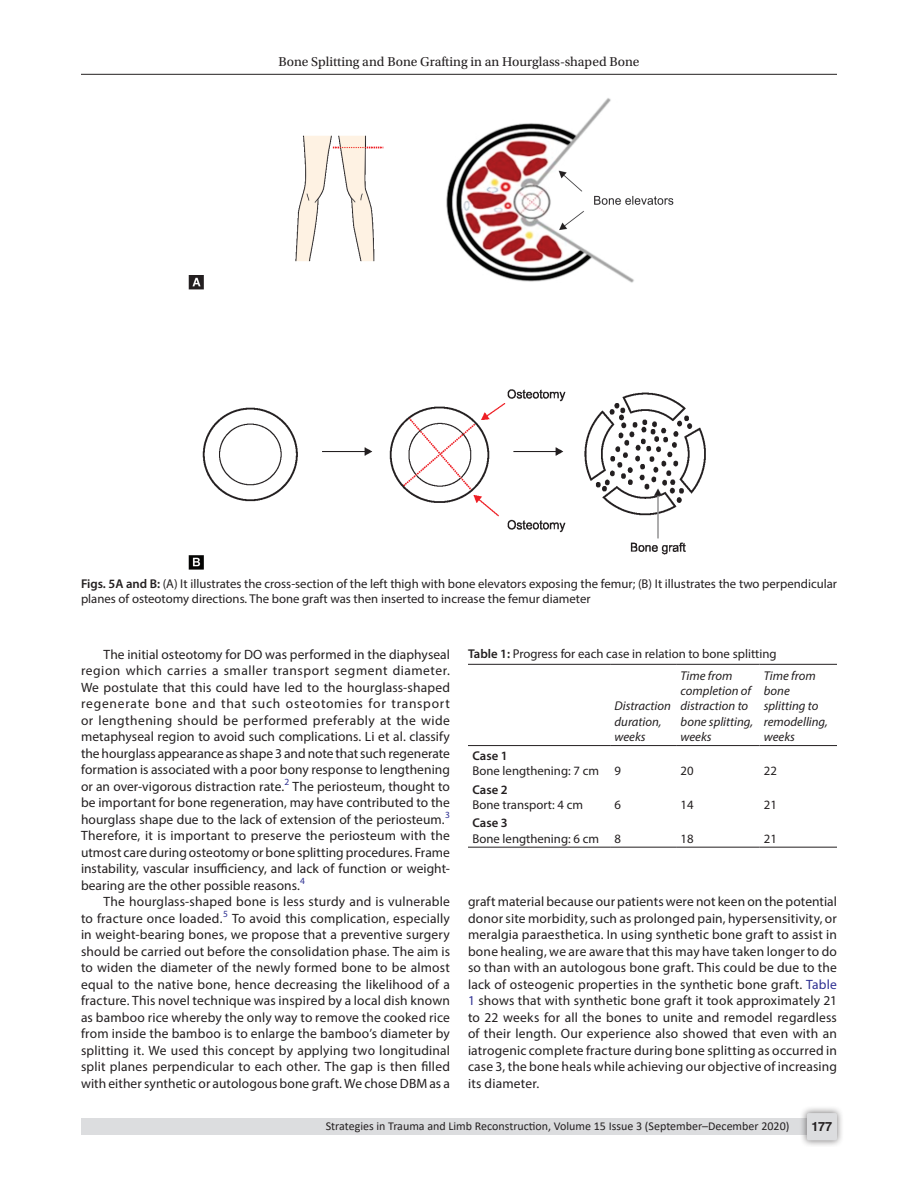
<style>
.page{position:relative;width:918px;height:1188px;background:#fff}
.page>*{position:absolute;margin:0;border:0;box-sizing:border-box;transform-origin:0 0}
.Para-Indent{font:13.5px/16.5px "Myriad Pro";letter-spacing:.01em;color:#231f20;text-align:justify}
.t1{font:13.5px "Utopia Std";color:#231f20}
.FigCaption{font:12.75px/15.3px "Myriad Pro";color:#231f20}
.TableHeader{font:italic 12.75px/15.3px "Myriad Pro";color:#231f20}
.TableBody{font:12.75px/15.3px "Myriad Pro";color:#231f20}
.TableCaption{font:12.75px "Myriad Pro";color:#231f20}
.t2{font:700 12.75px "Helvetica LT Std";color:#231f20}
.t3{font:12px "Calibri";color:#231f20}
.s1{font-weight:600}
.s2{color:#2e3092}
</style>
<div class="page">
<hr style="left:81px;top:74px;width:756px;height:1px;background:#231f20">
<div style="left:81px;top:1119px;width:756px;height:16px;background:#dcdddf"></div>
<div style="left:800px;top:1106px;width:44px;height:41px;background:#231f20;opacity:.61"></div>
<div style="left:807px;top:1113px;width:30px;height:27px;background:#dcdddf;border-radius:2px"></div>
<img style="left:188px;top:98px;width:518px;height:471px">
<hr style="left:468px;top:664px;width:142px;height:1px;background:#231f20">
<hr style="left:610px;top:664px;width:66px;height:1px;background:#231f20">
<hr style="left:676px;top:664px;width:83px;height:1px;background:#231f20">
<hr style="left:759px;top:664px;width:78px;height:1px;background:#231f20">
<hr style="left:468px;top:745px;width:142px;height:1px;background:#231f20">
<hr style="left:610px;top:745px;width:66px;height:1px;background:#231f20">
<hr style="left:676px;top:745px;width:83px;height:1px;background:#231f20">
<hr style="left:759px;top:745px;width:78px;height:1px;background:#231f20">
<hr style="left:468px;top:847px;width:142px;height:1px;background:#231f20">
<hr style="left:610px;top:847px;width:66px;height:1px;background:#231f20">
<hr style="left:676px;top:847px;width:83px;height:1px;background:#231f20">
<hr style="left:759px;top:847px;width:78px;height:1px;background:#231f20">
<p class="t1" style="left:278px;top:55px;width:363px">Bone Splitting and Bone Grafting in an Hourglass-shaped Bone</p>
<p class="FigCaption" style="left:81px;top:576px;width:758px"><span class="s1">Figs. 5A and B:</span> (A) It illustrates the cross-section of the left thigh with bone elevators exposing the femur; (B) It illustrates the two perpendicular planes of osteotomy directions. The bone graft was then inserted to increase the femur diameter</p>
<p class="TableCaption" style="left:468px;top:646px;width:310px"><span class="s1">Table 1:</span> Progress for each case in relation to bone splitting</p>
<p class="Para-Indent" style="left:81px;top:646px;width:371px;text-indent:22px">The initial osteotomy for DO was performed in the diaphyseal region which carries a smaller transport segment diameter.<br>We postulate that this could have led to the hourglass-shaped regenerate bone and that such osteotomies for transport or lengthening should be performed preferably at the wide metaphyseal region to avoid such complications. Li et al. classify the hourglass appearance as shape 3 and note that such regenerate formation is associated with a poor bony response to lengthening or an over-vigorous distraction rate.<sup>2</sup> The periosteum, thought to be important for bone regeneration, may have contributed to the hourglass shape due to the lack of extension of the periosteum.<sup>3<br></sup>Therefore, it is important to preserve the periosteum with the utmost care during osteotomy or bone splitting procedures. Frame instability, vascular insufficiency, and lack of function or weight&shy;bearing are the other possible reasons.<sup>4</sup></p>
<p class="Para-Indent" style="left:81px;top:893px;width:371px;text-indent:22px">The hourglass-shaped bone is less sturdy and is vulnerable to fracture once loaded.<sup>5</sup> To avoid this complication, especially in weight-bearing bones, we propose that a preventive surgery should be carried out before the consolidation phase. The aim is to widen the diameter of the newly formed bone to be almost equal to the native bone, hence decreasing the likelihood of a fracture. This novel technique was inspired by a local dish known as bamboo rice whereby the only way to remove the cooked rice from inside the bamboo is to enlarge the bamboo’s diameter by splitting it. We used this concept by applying two longitudinal split planes perpendicular to each other. The gap is then filled with either synthetic or autologous bone graft. We chose DBM as a</p>
<p class="Para-Indent" style="left:468px;top:893px;width:371px">graft material because our patients were not keen on the potential donor site morbidity, such as prolonged pain, hypersensitivity, or meralgia paraesthetica. In using synthetic bone graft to assist in bone healing, we are aware that this may have taken longer to do so than with an autologous bone graft. This could be due to the lack of osteogenic properties in the synthetic bone graft. <span class="s2">Table 1</span> shows that with synthetic bone graft it took approximately 21 to 22 weeks for all the bones to unite and remodel regardless of their length. Our experience also showed that even with an iatrogenic complete fracture during bone splitting as occurred in case 3, the bone heals while achieving our objective of increasing its diameter.</p>
<p class="TableHeader" style="left:681px;top:668px;width:74px">Time from completion of distraction to bone splitting, weeks</p>
<p class="TableHeader" style="left:764px;top:668px;width:65px">Time from bone splitting to remodelling, weeks</p>
<p class="TableHeader" style="left:615px;top:698px;width:58px">Distraction duration, weeks</p>
<p class="TableBody" style="left:472px;top:748px;width:128px"><span class="s1">Case 1<br></span>Bone lengthening: 7 cm</p>
<p class="TableBody" style="left:615px;top:763px;width:8px">9</p>
<p class="TableBody" style="left:681px;top:763px;width:15px">20</p>
<p class="TableBody" style="left:764px;top:763px;width:15px">22</p>
<p class="TableBody" style="left:472px;top:781px;width:112px"><span class="s1">Case 2<br></span>Bone transport: 4 cm</p>
<p class="TableBody" style="left:615px;top:797px;width:8px">6</p>
<p class="TableBody" style="left:681px;top:797px;width:15px">14</p>
<p class="TableBody" style="left:764px;top:797px;width:15px">21</p>
<p class="TableBody" style="left:472px;top:815px;width:128px"><span class="s1">Case 3<br></span>Bone lengthening: 6 cm</p>
<p class="TableBody" style="left:615px;top:831px;width:8px">8</p>
<p class="TableBody" style="left:681px;top:831px;width:15px">18</p>
<p class="TableBody" style="left:764px;top:831px;width:15px">21</p>
<p class="t3" style="left:326px;top:1117px;width:465px">Strategies in Trauma and Limb Reconstruction, Volume 15 Issue 3 (September–December 2020)</p>
<p class="t2" style="left:812px;top:1119px;width:22px">177</p>
</div>
